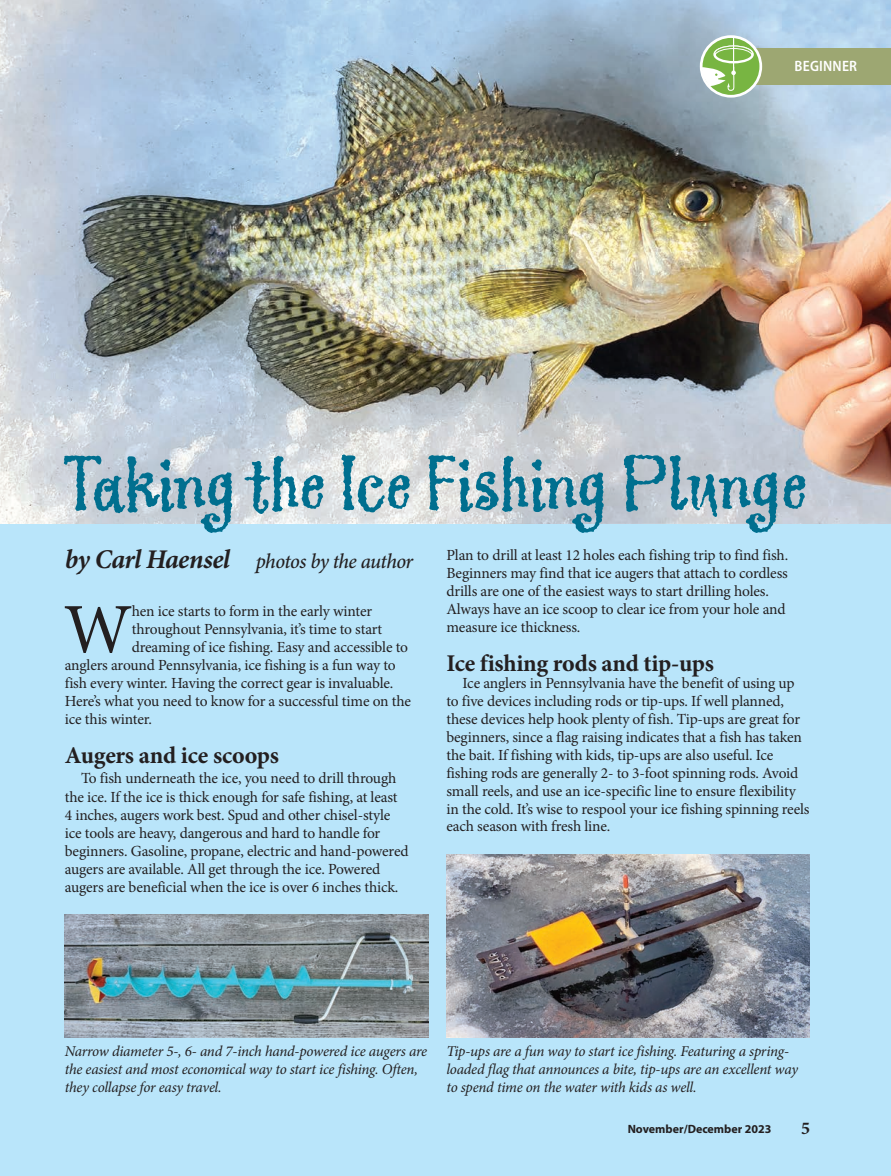
<style>
.page{position:relative;width:891px;height:1176px;background:#fff}
.page>*{position:absolute;margin:0;border:0;box-sizing:border-box;transform-origin:0 0}
.new_body_text{font:82.5px "Greymantle MVB";letter-spacing:-.015em;color:#006f8f}
.Magazine_body_text{font:70.8px "Minion Pro";color:#231f20}
.new_body_text-2{font:700 24px "Minion Pro";letter-spacing:-.01em;color:#231f20}
.new_author_byline{font:italic 500 21px "Minion Pro";letter-spacing:-.03em;color:#231f20}
.t1{font:700 18px "Minion Pro";color:#231f20}
.new_body_text-3{font:15.45px/17.9px "Minion Pro";letter-spacing:-.01em;color:#231f20}
.Magazine_body_text-2{font:15.45px "Minion Pro";letter-spacing:-.01em;color:#231f20}
.t2{font:italic 15px/18px "Minion Pro";letter-spacing:-.02em;color:#231f20}
.New_subhead{font:600 semi-condensed 15px "Myriad Pro";letter-spacing:.015em;color:#fff}
.t3{font:700 12px "Myriad Pro";color:#231f20}
.s1{font-weight:700;font-size:27px}
</style>
<div class="page">
<div style="left:0;top:496px;width:891px;height:679px;background:#b9e5fa"></div>
<img style="left:0;top:0;width:891px;height:523px">
<img style="left:65px;top:914px;width:363px;height:123px">
<div style="left:749px;top:48px;width:142px;height:37px;background:#9da772"></div>
<svg style="left:701px;top:37px;width:60px;height:59px"></svg>
<div style="left:700px;top:35px;width:62px;height:63px;border:3px solid #fff;border-radius:50%"></div>
<svg style="left:715px;top:47px;width:38px;height:15px"></svg>
<div style="left:713px;top:45px;width:41px;height:18px;border:2px solid #fff;border-radius:50%"></div>
<svg style="left:714px;top:45px;width:39px;height:12px"></svg>
<hr style="left:733px;top:37px;width:1px;height:36px;background:#fff">
<svg style="left:701px;top:66px;width:35px;height:26px"></svg>
<img style="left:446px;top:854px;width:364px;height:183px">
<p class="New_subhead" style="left:795px;top:57px;width:64px">BEGINNER</p>
<p class="new_body_text" style="left:62px;top:435px;width:747px">Taking the Ice Fishing Plunge</p>
<p class="new_author_byline" style="left:65px;top:547px;width:350px"><span class="s1">by Carl Haensel</span> photos by the author</p>
<p class="new_body_text-3" style="left:446px;top:546px;width:343px">Plan to drill at least 12 holes each fishing trip to find fish.<br>Beginners may find that ice augers that attach to cordless drills are one of the easiest ways to start drilling holes.<br>Always have an ice scoop to clear ice from your hole and measure ice thickness.</p>
<p class="new_body_text-2" style="left:446px;top:645px;width:269px">Ice fishing rods and tip-ups</p>
<p class="new_body_text-3" style="left:446px;top:674px;width:365px;text-indent:16px">Ice anglers in Pennsylvania have the benefit of using up to five devices including rods or tip-ups. If well planned, these devices help hook plenty of fish. Tip-ups are great for beginners, since a flag raising indicates that a fish has taken the bait. If fishing with kids, tip-ups are also useful. Ice fishing rods are generally 2- to 3-foot spinning rods. Avoid small reels, and use an ice-specific line to ensure flexibility in the cold. It’s wise to respool your ice fishing spinning reels each season with fresh line.</p>
<p class="Magazine_body_text" style="left:64px;top:582px;width:70px">W</p>
<p class="Magazine_body_text-2" style="left:132px;top:600px;width:242px">hen ice starts to form in the early winter</p>
<p class="Magazine_body_text-2" style="left:132px;top:618px;width:252px">throughout Pennsylvania, it’s time to start</p>
<p class="Magazine_body_text-2" style="left:132px;top:636px;width:278px">dreaming of ice fishing. Easy and accessible to</p>
<p class="Magazine_body_text-2" style="left:65px;top:654px;width:332px">anglers around Pennsylvania, ice fishing is a fun way to</p>
<p class="Magazine_body_text-2" style="left:65px;top:672px;width:330px">fish every winter. Having the correct gear is invaluable.</p>
<p class="Magazine_body_text-2" style="left:65px;top:690px;width:348px">Here’s what you need to know for a successful time on the</p>
<p class="Magazine_body_text-2" style="left:65px;top:708px;width:89px">ice this winter.</p>
<p class="new_body_text-2" style="left:65px;top:738px;width:216px">Augers and ice scoops</p>
<p class="new_body_text-3" style="left:65px;top:768px;width:334px;line-height:19.5px;text-align:right">To fish underneath the ice, you need to drill through the ice. If the ice is thick enough for safe fishing, at least</p>
<p class="new_body_text-3" style="left:65px;top:806px;width:345px">4 inches, augers work best. Spud and other chisel-style ice tools are heavy, dangerous and hard to handle for beginners. Gasoline, propane, electric and hand-powered augers are available. All get through the ice. Powered augers are beneficial when the ice is over 6 inches thick.</p>
<p class="t2" style="left:65px;top:1041px;width:364px">Narrow diameter 5-, 6- and 7-inch hand-powered ice augers are the easiest and most economical way to start ice fishing. Often, they collapse for easy travel.</p>
<p class="t2" style="left:446px;top:1041px;width:353px">Tip-ups are a fun way to start ice fishing. Featuring a spring&shy;loaded flag that announces a bite, tip-ups are an excellent way to spend time on the water with kids as well.</p>
<p class="t3" style="left:628px;top:1120px;width:145px">November/December 2023</p>
<p class="t1" style="left:801px;top:1115px;width:10px">5</p>
</div>
